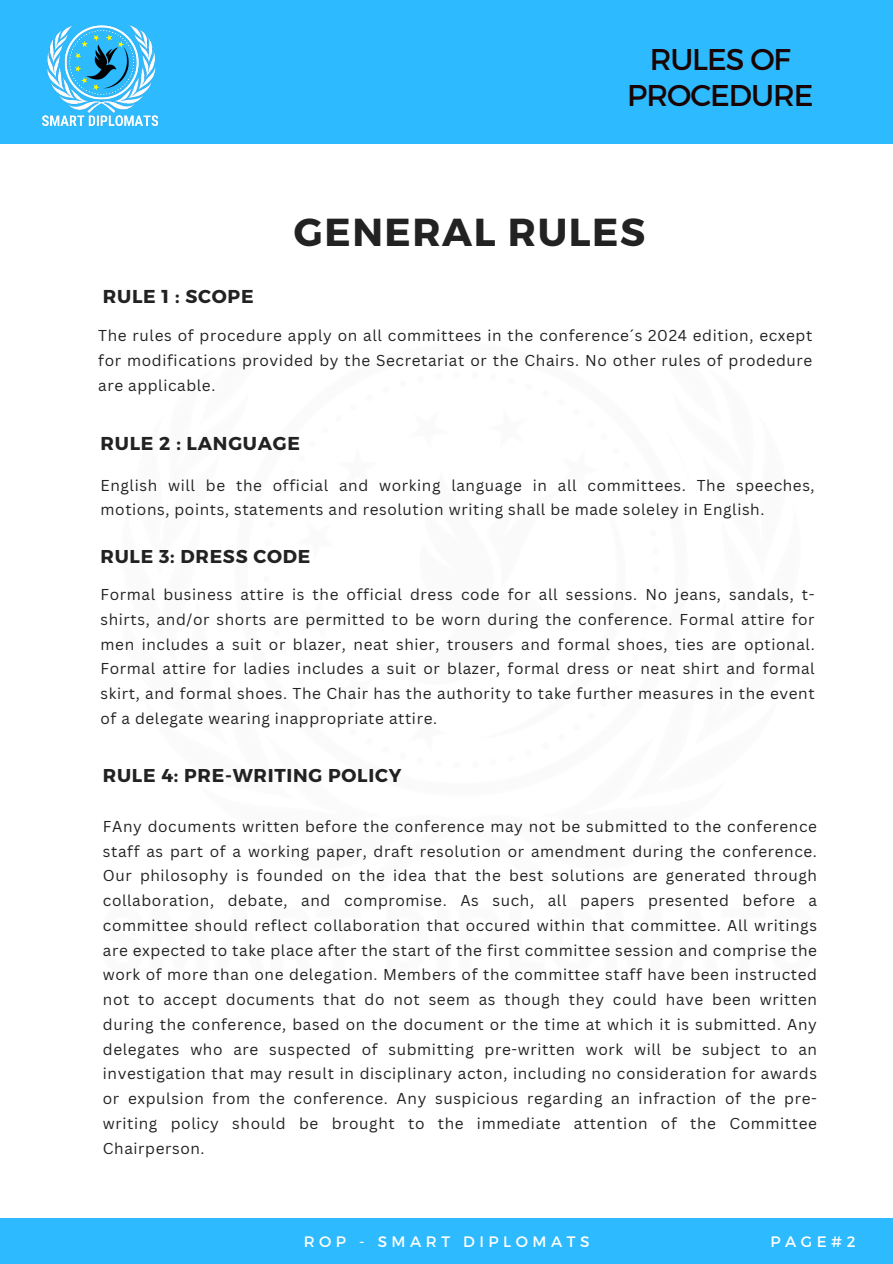
<style>
.page{position:relative;width:893px;height:1264px;background:#fff}
.page>*{position:absolute;margin:0;border:0;box-sizing:border-box;transform-origin:0 0}
.t1{font:700 39px "Montserrat";letter-spacing:.04em;color:#222}
.t2{font:30px/36px "Montserrat";letter-spacing:-.035em;color:#180402;text-align:center}
.t3{font:700 18.6px "Montserrat";letter-spacing:.04em;color:#222}
.t4{font:15.3px/24.8px "Canva Sans";letter-spacing:.04em;color:#222;text-align:justify}
.t5{font:15.15px "Montserrat";letter-spacing:.3em;color:#fff}
</style>
<div class="page">
<div style="left:0;top:1218px;width:892px;height:45px;background:#2dbaff"></div>
<div style="left:0;top:0;width:892px;height:143px;background:#2dbaff"></div>
<img style="left:42px;top:25px;width:117px;height:102px">
<p class="t2" style="left:627px;top:40px;width:188px">RULES OF<br>PROCEDURE</p>
<p class="t1" style="left:294px;top:207px;width:353px">GENERAL RULES</p>
<p class="t3" style="left:103px;top:284px;width:152px">RULE 1 : SCOPE</p>
<p class="t4" style="left:98px;top:323px;width:715px">The rules of procedure apply on all committees in the conference´s 2024 edition, ecxept for modifications provided by the Secretariat or the Chairs. No other rules of prodedure are applicable.</p>
<p class="t3" style="left:100px;top:431px;width:201px">RULE 2 : LANGUAGE</p>
<p class="t4" style="left:100px;top:472px;width:715px">English will be the official and working language in all committees. The speeches, motions, points, statements and resolution writing shall be made soleley in English.</p>
<p class="t3" style="left:100px;top:544px;width:211px">RULE 3: DRESS CODE</p>
<p class="t4" style="left:100px;top:582px;width:715px">Formal business attire is the official dress code for all sessions. No jeans, sandals, t&shy;shirts, and/or shorts are permitted to be worn during the conference. Formal attire for men includes a suit or blazer, neat shier, trousers and formal shoes, ties are optional.<br>Formal attire for ladies includes a suit or blazer, formal dress or neat shirt and formal skirt, and formal shoes. The Chair has the authority to take further measures in the event of a delegate wearing inappropriate attire.</p>
<p class="t3" style="left:103px;top:762px;width:300px">RULE 4: PRE-WRITING POLICY</p>
<p class="t4" style="left:103px;top:813px;width:715px">FAny documents written before the conference may not be submitted to the conference staff as part of a working paper, draft resolution or amendment during the conference.<br>Our philosophy is founded on the idea that the best solutions are generated through collaboration, debate, and compromise. As such, all papers presented before a committee should reflect collaboration that occured within that committee. All writings are expected to take place after the start of the first committee session and comprise the work of more than one delegation. Members of the committee staff have been instructed not to accept documents that do not seem as though they could have been written during the conference, based on the document or the time at which it is submitted. Any delegates who are suspected of submitting pre-written work will be subject to an investigation that may result in disciplinary acton, including no consideration for awards or expulsion from the conference. Any suspicious regarding an infraction of the pre&shy;writing policy should be brought to the immediate attention of the Committee Chairperson.</p>
<p class="t5" style="left:303px;top:1232px;width:287px">ROP - SMART DIPLOMATS</p>
<p class="t5" style="left:770px;top:1232px;width:87px">PAGE#2</p>
</div>
